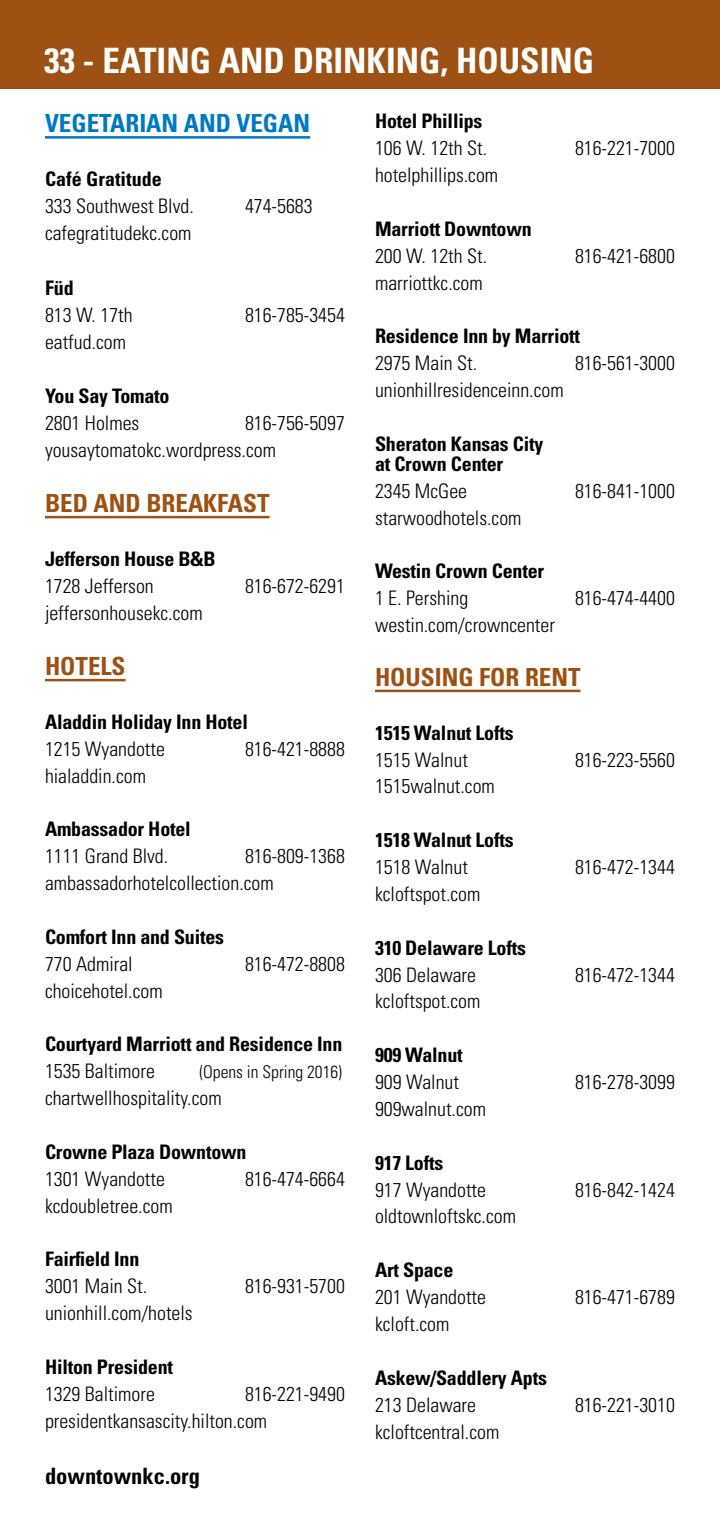
<style>
.page{position:relative;width:720px;height:1530px;background:#fff}
.page>*{position:absolute;margin:0;border:0;box-sizing:border-box;transform-origin:0 0}
.t1{font:700 condensed 35px "Univers";color:#fff}
.t2{font:700 condensed 25px "Univers";color:#9d5112}
.t3{font:700 condensed 25px "Univers";color:#0079c1}
.t4{font:700 condensed 22.5px "Univers";color:#000}
.t5{font:300 condensed 20px/27px "Univers";color:#000}
.t6{font:700 condensed 20px/20px "Univers";letter-spacing:-.01em;color:#000}
.t7{font:300 condensed 17.5px "Univers";color:#000}
</style>
<div class="page">
<div style="left:0;top:0;width:720px;height:88px;background:#9d5112"></div>
<hr style="left:45px;top:136px;width:265px;height:3px;background:#0079c1">
<hr style="left:45px;top:516px;width:225px;height:2px;background:#9d5112">
<hr style="left:45px;top:679px;width:81px;height:2px;background:#9d5112">
<hr style="left:375px;top:690px;width:206px;height:2px;background:#9d5112">
<h1 class="t1" style="left:44px;top:39px;width:552px">33 - EATING AND DRINKING, HOUSING</h1>
<p class="t3" style="left:45px;top:108px;width:267px">VEGETARIAN AND VEGAN</p>
<p class="t6" style="left:45px;top:169px;width:118px">Café Gratitude</p>
<p class="t5" style="left:45px;top:192px;width:150px">333 Southwest Blvd.</p>
<p class="t5" style="left:245px;top:192px;width:69px">474-5683</p>
<p class="t5" style="left:45px;top:219px;width:148px">cafegratitudekc.com</p>
<p class="t6" style="left:45px;top:278px;width:30px">Füd</p>
<p class="t5" style="left:45px;top:302px;width:89px">813 W. 17th</p>
<p class="t5" style="left:245px;top:302px;width:101px">816-785-3454</p>
<p class="t5" style="left:45px;top:329px;width:83px">eatfud.com</p>
<p class="t6" style="left:45px;top:386px;width:126px">You Say Tomato</p>
<p class="t5" style="left:45px;top:409px;width:96px">2801 Holmes</p>
<p class="t6" style="left:375px;top:111px;width:109px">Hotel Phillips</p>
<p class="t5" style="left:375px;top:135px;width:114px">106 W. 12th St.</p>
<p class="t5" style="left:575px;top:135px;width:101px">816-221-7000</p>
<p class="t5" style="left:375px;top:162px;width:125px">hotelphillips.com</p>
<p class="t6" style="left:375px;top:219px;width:158px">Marriott Downtown</p>
<p class="t5" style="left:375px;top:242px;width:114px">200 W. 12th St.</p>
<p class="t5" style="left:575px;top:242px;width:101px">816-421-6800</p>
<p class="t5" style="left:375px;top:269px;width:109px">marriottkc.com</p>
<p class="t6" style="left:375px;top:326px;width:207px">Residence Inn by Marriott</p>
<p class="t5" style="left:375px;top:350px;width:104px">2975 Main St.</p>
<p class="t5" style="left:575px;top:350px;width:101px">816-561-3000</p>
<p class="t5" style="left:375px;top:377px;width:190px">unionhillresidenceinn.com</p>
<p class="t6" style="left:375px;top:434px;width:170px">Sheraton Kansas City at Crown Center</p>
<p class="t5" style="left:375px;top:477px;width:94px">2345 McGee</p>
<p class="t5" style="left:575px;top:477px;width:101px">816-841-1000</p>
<p class="t5" style="left:375px;top:504px;width:148px">starwoodhotels.com</p>
<p class="t6" style="left:375px;top:561px;width:171px">Westin Crown Center</p>
<p class="t5" style="left:375px;top:585px;width:95px">1 E. Pershing</p>
<p class="t5" style="left:575px;top:585px;width:101px">816-474-4400</p>
<p class="t5" style="left:375px;top:612px;width:181px">westin.com/crowncenter</p>
<p class="t2" style="left:375px;top:662px;width:207px">HOUSING FOR RENT</p>
<p class="t6" style="left:375px;top:722px;width:140px">1515 Walnut Lofts</p>
<p class="t5" style="left:375px;top:746px;width:94px">1515 Walnut</p>
<p class="t5" style="left:575px;top:746px;width:101px">816-223-5560</p>
<p class="t5" style="left:375px;top:773px;width:121px">1515walnut.com</p>
<p class="t6" style="left:375px;top:830px;width:140px">1518 Walnut Lofts</p>
<p class="t5" style="left:375px;top:854px;width:94px">1518 Walnut</p>
<p class="t5" style="left:575px;top:854px;width:101px">816-472-1344</p>
<p class="t5" style="left:375px;top:880px;width:107px">kcloftspot.com</p>
<p class="t6" style="left:375px;top:937px;width:152px">310 Delaware Lofts</p>
<p class="t5" style="left:375px;top:961px;width:103px">306 Delaware</p>
<p class="t5" style="left:575px;top:961px;width:101px">816-472-1344</p>
<p class="t5" style="left:375px;top:988px;width:107px">kcloftspot.com</p>
<p class="t6" style="left:375px;top:1045px;width:89px">909 Walnut</p>
<p class="t5" style="left:375px;top:1069px;width:86px">909 Walnut</p>
<p class="t5" style="left:575px;top:1069px;width:101px">816-278-3099</p>
<p class="t5" style="left:375px;top:1095px;width:113px">909walnut.com</p>
<p class="t6" style="left:375px;top:1153px;width:70px">917 Lofts</p>
<p class="t5" style="left:375px;top:1176px;width:113px">917 Wyandotte</p>
<p class="t5" style="left:575px;top:1176px;width:101px">816-842-1424</p>
<p class="t5" style="left:375px;top:1203px;width:143px">oldtownloftskc.com</p>
<p class="t6" style="left:375px;top:1260px;width:80px">Art Space</p>
<p class="t5" style="left:375px;top:1284px;width:113px">201 Wyandotte</p>
<p class="t5" style="left:575px;top:1284px;width:101px">816-471-6789</p>
<p class="t5" style="left:375px;top:1310px;width:76px">kcloft.com</p>
<p class="t6" style="left:375px;top:1368px;width:173px">Askew/Saddlery Apts</p>
<p class="t5" style="left:375px;top:1391px;width:103px">213 Delaware</p>
<p class="t5" style="left:575px;top:1391px;width:101px">816-221-3010</p>
<p class="t5" style="left:375px;top:1418px;width:126px">kcloftcentral.com</p>
<p class="t5" style="left:45px;top:409px;width:301px;text-indent:200px">816-756-5097 yousaytomatokc.wordpress.com</p>
<p class="t2" style="left:45px;top:488px;width:226px">BED AND BREAKFAST</p>
<p class="t6" style="left:45px;top:549px;width:172px">Jefferson House B&amp;B</p>
<p class="t5" style="left:45px;top:572px;width:110px">1728 Jefferson</p>
<p class="t5" style="left:245px;top:572px;width:101px">816-672-6291</p>
<p class="t5" style="left:45px;top:599px;width:159px">jeffersonhousekc.com</p>
<p class="t2" style="left:45px;top:651px;width:82px">HOTELS</p>
<p class="t6" style="left:45px;top:712px;width:204px">Aladdin Holiday Inn Hotel</p>
<p class="t5" style="left:45px;top:735px;width:121px">1215 Wyandotte</p>
<p class="t5" style="left:245px;top:735px;width:101px">816-421-8888</p>
<p class="t5" style="left:45px;top:762px;width:103px">hialaddin.com</p>
<p class="t6" style="left:45px;top:819px;width:147px">Ambassador Hotel</p>
<p class="t5" style="left:45px;top:843px;width:125px">1111 Grand Blvd.</p>
<p class="t5" style="left:45px;top:843px;width:301px;text-indent:200px">816-809-1368 ambassadorhotelcollection.com</p>
<p class="t6" style="left:45px;top:927px;width:181px">Comfort Inn and Suites</p>
<p class="t5" style="left:45px;top:950px;width:89px">770 Admiral</p>
<p class="t5" style="left:245px;top:950px;width:101px">816-472-8808</p>
<p class="t5" style="left:45px;top:977px;width:119px">choicehotel.com</p>
<p class="t6" style="left:45px;top:1034px;width:299px">Courtyard Marriott and Residence Inn</p>
<p class="t5" style="left:45px;top:1058px;width:111px">1535 Baltimore</p>
<p class="t7" style="left:199px;top:1062px;width:144px">(Opens in Spring 2016)</p>
<p class="t5" style="left:45px;top:1085px;width:178px">chartwellhospitality.com</p>
<p class="t6" style="left:45px;top:1142px;width:203px">Crowne Plaza Downtown</p>
<p class="t5" style="left:45px;top:1165px;width:121px">1301 Wyandotte</p>
<p class="t5" style="left:245px;top:1165px;width:101px">816-474-6664</p>
<p class="t5" style="left:45px;top:1192px;width:129px">kcdoubletree.com</p>
<p class="t6" style="left:45px;top:1249px;width:96px">Fairfield Inn</p>
<p class="t5" style="left:45px;top:1273px;width:104px">3001 Main St.</p>
<p class="t5" style="left:245px;top:1273px;width:101px">816-931-5700</p>
<p class="t5" style="left:45px;top:1300px;width:149px">unionhill.com/hotels</p>
<p class="t6" style="left:45px;top:1357px;width:130px">Hilton President</p>
<p class="t5" style="left:45px;top:1380px;width:111px">1329 Baltimore</p>
<p class="t5" style="left:45px;top:1380px;width:301px;text-indent:200px">816-221-9490 presidentkansascity.hilton.com</p>
<p class="t4" style="left:45px;top:1462px;width:157px">downtownkc.org</p>
</div>
